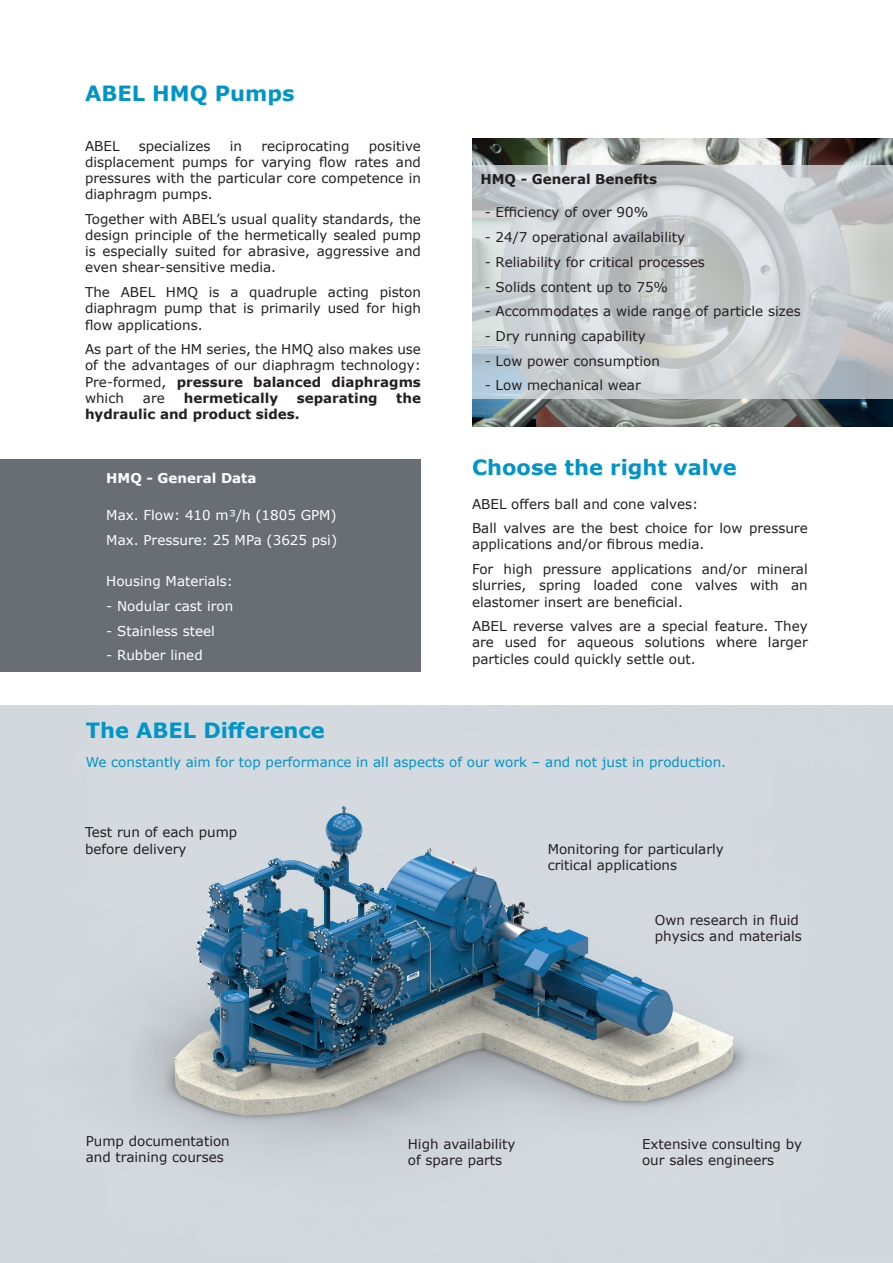
<style>
.page{position:relative;width:893px;height:1263px;background:#fff}
.page>*{position:absolute;margin:0;border:0;box-sizing:border-box;transform-origin:0 0}
.t1{font:700 21px "Verdana";color:#0094c8}
.t2{font:13.5px/16.2px "Verdana";color:#231f20}
.t3{font:13.5px "Verdana";color:#fff}
.t4{font:13.5px "Verdana";color:#0094c8}
.t5{font:700 13.5px "Verdana";color:#231f20}
.t6{font:700 13.5px "Verdana";color:#fff}
.s1{font-weight:700}
</style>
<div class="page">
<img style="left:0;top:706px;width:893px;height:557px">
<img style="left:472px;top:138px;width:421px;height:289px">
<svg style="left:472px;top:166px;width:421px;height:233px;background:#c8cccf"></svg>
<div style="left:0;top:459px;width:421px;height:213px;background:#696e75"></div>
<p class="t1" style="left:85px;top:79px;width:211px">ABEL HMQ Pumps</p>
<p class="t2" style="left:85px;top:137px;width:36px">ABEL</p>
<p class="t2" style="left:139px;top:137px;width:73px">specializes</p>
<p class="t2" style="left:230px;top:137px;width:14px">in</p>
<p class="t2" style="left:261px;top:137px;width:90px">reciprocating</p>
<p class="t2" style="left:85px;top:137px;width:337px;text-align:justify;text-indent:284px">positive displacement pumps for varying flow rates and pressures with the particular core competence in diaphragm pumps.</p>
<p class="t2" style="left:85px;top:211px;width:337px;text-align:justify">Together with ABEL’s usual quality standards, the design principle of the hermetically sealed pump is especially suited for abrasive, aggressive and even shear-sensitive media.</p>
<p class="t2" style="left:85px;top:284px;width:337px;text-align:justify">The ABEL HMQ is a quadruple acting piston diaphragm pump that is primarily used for high flow applications.</p>
<p class="t2" style="left:85px;top:341px;width:337px;text-align:justify">As part of the HM series, the HMQ also makes use of the advantages of our diaphragm technology:<br>Pre-formed, <span class="s1">pressure balanced diaphragms </span>which</p>
<p class="t2" style="left:143px;top:390px;width:23px">are</p>
<p class="t5" style="left:184px;top:388px;width:96px">hermetically</p>
<p class="t5" style="left:297px;top:388px;width:82px">separating</p>
<p class="t5" style="left:396px;top:388px;width:26px">the</p>
<p class="t5" style="left:85px;top:405px;width:216px">hydraulic and product sides.</p>
<p class="t6" style="left:106px;top:469px;width:152px">HMQ - General Data</p>
<p class="t3" style="left:106px;top:506px;width:232px">Max. Flow: 410 m³/h (1805 GPM)</p>
<p class="t3" style="left:106px;top:530px;width:232px">Max. Pressure: 25 MPa (3625 psi)</p>
<p class="t3" style="left:106px;top:572px;width:128px">Housing Materials:</p>
<p class="t3" style="left:106px;top:597px;width:128px">- Nodular cast iron</p>
<p class="t3" style="left:106px;top:621px;width:110px">- Stainless steel</p>
<p class="t3" style="left:106px;top:646px;width:98px">- Rubber lined</p>
<p class="t1" style="left:86px;top:715px;width:241px">The ABEL Difference</p>
<p class="t5" style="left:480px;top:170px;width:178px">HMQ - General Benefits</p>
<p class="t2" style="left:485px;top:204px;width:165px">- Efficiency of over 90%</p>
<p class="t2" style="left:485px;top:229px;width:202px">- 24/7 operational availability</p>
<p class="t2" style="left:485px;top:254px;width:222px">- Reliability for critical processes</p>
<p class="t2" style="left:485px;top:278px;width:185px">- Solids content up to 75%</p>
<p class="t2" style="left:485px;top:303px;width:318px">- Accommodates a wide range of particle sizes</p>
<p class="t2" style="left:485px;top:328px;width:163px">- Dry running capability</p>
<p class="t2" style="left:485px;top:352px;width:177px">- Low power consumption</p>
<p class="t2" style="left:485px;top:377px;width:158px">- Low mechanical wear</p>
<p class="t1" style="left:472px;top:453px;width:266px">Choose the right valve</p>
<p class="t2" style="left:472px;top:495px;width:228px">ABEL offers ball and cone valves:</p>
<p class="t2" style="left:472px;top:520px;width:337px">Ball valves are the best choice for low pressure applications and/or fibrous media.</p>
<p class="t2" style="left:472px;top:561px;width:337px;text-align:justify">For high pressure applications and/or mineral slurries, spring loaded cone valves with an elastomer insert are beneficial.</p>
<p class="t2" style="left:472px;top:618px;width:337px;text-align:justify">ABEL reverse valves are a special feature. They are used for aqueous solutions where larger particles could quickly settle out.</p>
<p class="t4" style="left:86px;top:753px;width:642px">We constantly aim for top performance in all aspects of our work – and not just in production.</p>
<p class="t2" style="left:85px;top:824px;width:154px">Test run of each pump before delivery</p>
<p class="t2" style="left:548px;top:841px;width:178px">Monitoring for particularly critical applications</p>
<p class="t2" style="left:655px;top:911px;width:149px">Own research in fluid physics and materials</p>
<p class="t2" style="left:86px;top:1133px;width:146px">Pump documentation and training courses</p>
<p class="t2" style="left:642px;top:1135px;width:161px">Extensive consulting by our sales engineers</p>
<p class="t2" style="left:408px;top:1135px;width:109px">High availability of spare parts</p>
</div>
